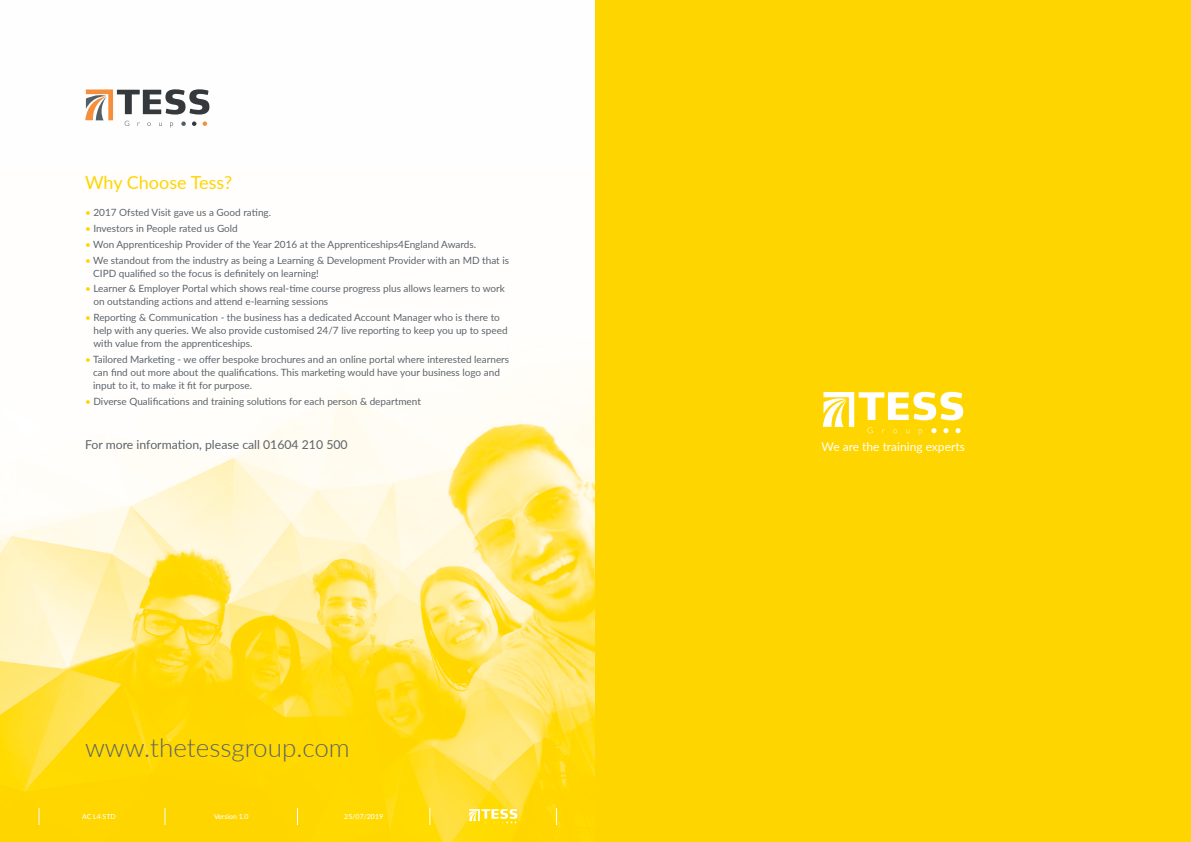
<style>
.page{position:relative;width:1191px;height:842px;background:#fff}
.page>*{position:absolute;margin:0;border:0;box-sizing:border-box;transform-origin:0 0}
.t1{font:300 26px "Lato";color:#5c646b}
.t2{font:18px "Lato";color:#ffd500}
.t3{font:12.2px "Lato";color:#5c646b}
.t4{font:12px "Lato";color:#fff}
.t5{font:10px/13px "Lato";color:#5c646b}
.t6{font:500 7px "Lato";color:#fff}
.s1{color:#ffd500}
</style>
<div class="page">
<img style="left:0;top:104px;width:595px;height:738px">
<svg style="left:85px;top:89px;width:124px;height:39px"></svg>
<svg style="left:39px;top:808px;width:1px;height:17px"></svg>
<svg style="left:556px;top:808px;width:1px;height:17px"></svg>
<svg style="left:430px;top:808px;width:1px;height:17px"></svg>
<svg style="left:297px;top:808px;width:1px;height:17px"></svg>
<svg style="left:165px;top:808px;width:1px;height:17px"></svg>
<svg style="left:469px;top:809px;width:48px;height:15px"></svg>
<div style="left:595px;top:0;width:596px;height:842px;background:#ffd500"></div>
<svg style="left:823px;top:392px;width:140px;height:43px"></svg>
<h2 class="t2" style="left:85px;top:169px;width:149px">Why Choose Tess?</h2>
<p class="t5" style="left:85px;top:205px;width:188px"><span class="s1">•</span> 2017 Ofsted Visit gave us a Good rating.</p>
<p class="t5" style="left:85px;top:221px;width:154px"><span class="s1">•</span> Investors in People rated us Gold</p>
<p class="t5" style="left:85px;top:237px;width:392px"><span class="s1">•</span> Won Apprenticeship Provider of the Year 2016 at the Apprenticeships4England Awards.</p>
<p class="t5" style="left:93px;top:253px;width:417px;text-indent:-8px"><span class="s1">•</span> We standout from the industry as being a Learning &amp; Development Provider with an MD that is<br>CIPD qualified so the focus is definitely on learning!</p>
<p class="t5" style="left:93px;top:282px;width:413px;text-indent:-8px"><span class="s1">•</span> Learner &amp; Employer Portal which shows real-time course progress plus allows learners to work on outstanding actions and attend e-learning sessions</p>
<p class="t5" style="left:93px;top:311px;width:416px;text-indent:-8px"><span class="s1">•</span> Reporting &amp; Communication - the business has a dedicated Account Manager who is there to help with any queries. We also provide customised 24/7 live reporting to keep you up to speed with value from the apprenticeships.</p>
<p class="t5" style="left:93px;top:352px;width:417px;text-indent:-8px"><span class="s1">•</span> Tailored Marketing - we offer bespoke brochures and an online portal where interested learners can find out more about the qualifications. This marketing would have your business logo and input to it, to make it fit for purpose.</p>
<p class="t5" style="left:85px;top:394px;width:337px"><span class="s1">•</span> Diverse Qualifications and training solutions for each person &amp; department</p>
<p class="t3" style="left:85px;top:436px;width:264px">For more information, please call 01604 210 500</p>
<h1 class="t1" style="left:85px;top:729px;width:266px">www.thetessgroup.com</h1>
<p class="t6" style="left:82px;top:812px;width:35px">AC L4 STD</p>
<p class="t6" style="left:214px;top:812px;width:36px">Version 1.0</p>
<p class="t6" style="left:344px;top:812px;width:40px">25/07/2019</p>
<p class="t4" style="left:821px;top:438px;width:145px">We are the training experts</p>
</div>
